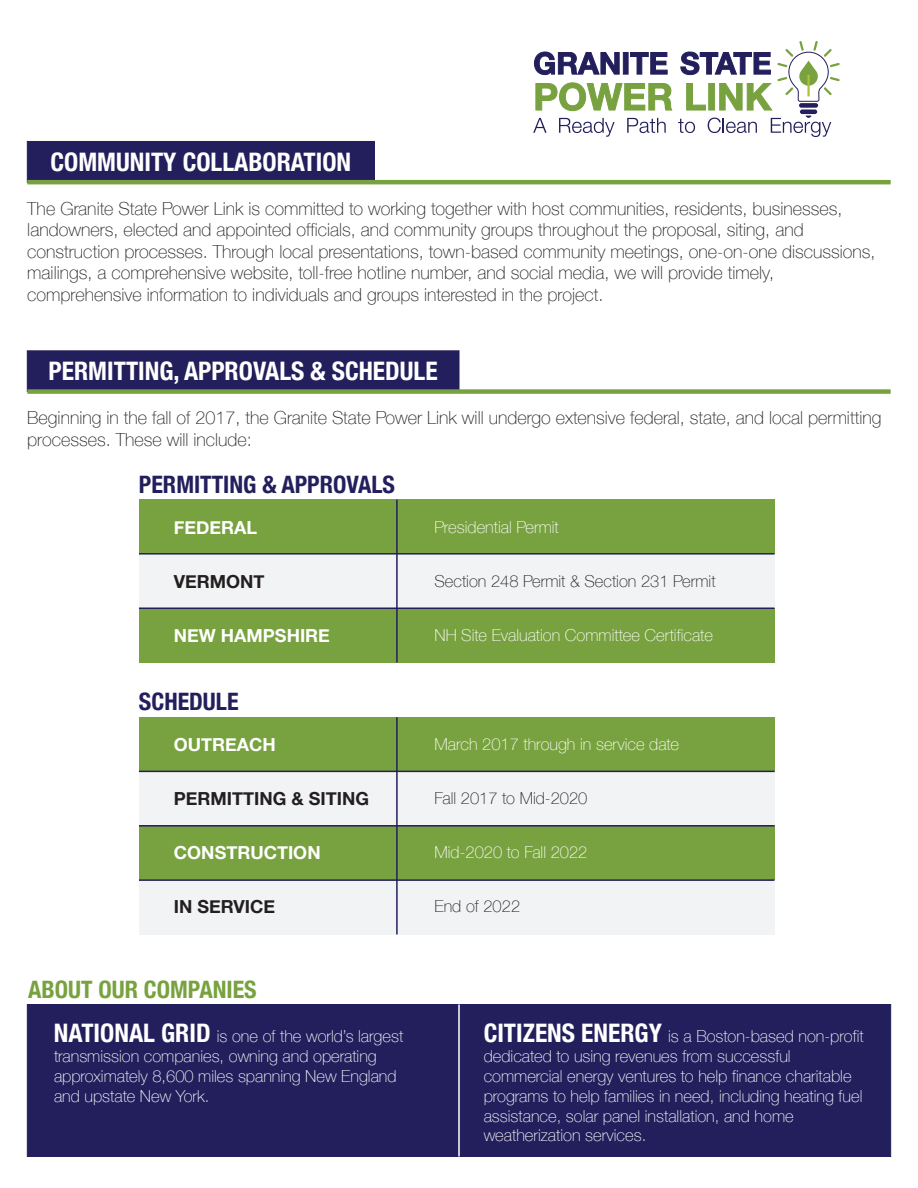
<style>
.page{position:relative;width:918px;height:1188px;background:#fff}
.page>*{position:absolute;margin:0;border:0;box-sizing:border-box;transform-origin:0 0}
.t1{font:700 condensed 25.5px "Helvetica Neue";color:#fff}
.t2{font:700 condensed 24px "Helvetica Neue";color:#231f5c}
.t3{font:700 condensed 24px "Helvetica Neue";color:#78a23f}
.t4{font:100 18px/21.6px "Helvetica Neue";color:#231f20}
.t5{font:700 18px "Helvetica Neue";color:#fff}
.t6{font:700 18px "Helvetica Neue";color:#231f20}
.t7{font:100 16.5px/19.8px "Helvetica Neue";color:#fff}
.t8{font:100 16.5px "Helvetica Neue";color:#231f20}
.s1{font-weight:700;font-stretch:condensed;font-size:25.5px}
</style>
<div class="page">
<div style="left:139px;top:500px;width:635px;height:163px;background:#f2f3f4"></div>
<div style="left:139px;top:608px;width:635px;height:55px;background:#78a23f"></div>
<div style="left:27px;top:141px;width:348px;height:42px;background:#231f5c"></div>
<div style="left:27px;top:1004px;width:864px;height:153px;background:#231f5c"></div>
<svg style="left:533px;top:41px;width:307px;height:96px"></svg>
<hr style="left:27px;top:180px;width:864px;height:4px;background:#78a23f">
<div style="left:27px;top:350px;width:433px;height:42px;background:#231f5c;border:1px solid #231f5c"></div>
<div style="left:27px;top:389px;width:864px;height:5px;background:#78a23f"></div>
<div style="left:139px;top:500px;width:635px;height:54px;background:#78a23f"></div>
<hr style="left:396px;top:500px;width:2px;height:163px;background:#231f5c">
<hr style="left:139px;top:553px;width:635px;height:2px;background:#231f5c">
<hr style="left:139px;top:608px;width:635px;height:1px;background:#231f5c">
<div style="left:139px;top:717px;width:635px;height:217px;background:#f2f3f4"></div>
<div style="left:139px;top:826px;width:635px;height:54px;background:#78a23f"></div>
<div style="left:139px;top:717px;width:635px;height:54px;background:#78a23f"></div>
<hr style="left:396px;top:717px;width:2px;height:217px;background:#231f5c">
<hr style="left:139px;top:771px;width:635px;height:1px;background:#231f5c">
<hr style="left:139px;top:825px;width:635px;height:2px;background:#231f5c">
<hr style="left:139px;top:879px;width:635px;height:2px;background:#231f5c">
<hr style="left:458px;top:1005px;width:2px;height:151px;background:#fff">
<h1 class="t1" style="left:51px;top:146px;width:302px">COMMUNITY COLLABORATION</h1>
<p class="t4" style="left:27px;top:197px;width:850px">The Granite State Power Link is committed to working together with host communities, residents, businesses, landowners, elected and appointed officials, and community groups throughout the proposal, siting, and construction processes. Through local presentations, town-based community meetings, one-on-one discussions, mailings, a comprehensive website, toll-free hotline number, and social media, we will provide timely, comprehensive information to individuals and groups interested in the project.</p>
<h1 class="t1" style="left:49px;top:356px;width:391px">PERMITTING, APPROVALS &amp; SCHEDULE</h1>
<p class="t4" style="left:27px;top:406px;width:856px">Beginning in the fall of 2017, the Granite State Power Link will undergo extensive federal, state, and local permitting processes. These will include:</p>
<h2 class="t2" style="left:139px;top:470px;width:257px">PERMITTING &amp; APPROVALS</h2>
<p class="t5" style="left:174px;top:516px;width:85px">FEDERAL</p>
<p class="t6" style="left:174px;top:570px;width:92px">VERMONT</p>
<p class="t5" style="left:174px;top:624px;width:157px">NEW HAMPSHIRE</p>
<h2 class="t2" style="left:139px;top:687px;width:101px">SCHEDULE</h2>
<p class="t5" style="left:174px;top:734px;width:104px">OUTREACH</p>
<p class="t6" style="left:174px;top:788px;width:197px">PERMITTING &amp; SITING</p>
<p class="t5" style="left:174px;top:842px;width:148px">CONSTRUCTION</p>
<p class="t6" style="left:174px;top:896px;width:103px">IN SERVICE</p>
<h2 class="t3" style="left:28px;top:975px;width:230px">ABOUT OUR COMPANIES</h2>
<p class="t7" style="left:54px;top:1026px;width:351px"><span class="s1">NATIONAL GRID</span> is one of the world’s largest transmission companies, owning and operating approximately 8,600 miles spanning New England and upstate New York.</p>
<p class="t7" style="left:434px;top:517px;width:126px">Presidential Permit</p>
<p class="t8" style="left:434px;top:571px;width:283px">Section 248 Permit &amp; Section 231 Permit</p>
<p class="t7" style="left:434px;top:625px;width:280px">NH Site Evaluation Committee Certificate</p>
<p class="t7" style="left:434px;top:734px;width:246px">March 2017 through in service date</p>
<p class="t8" style="left:434px;top:788px;width:154px">Fall 2017 to Mid-2020</p>
<p class="t7" style="left:434px;top:842px;width:154px">Mid-2020 to Fall 2022</p>
<p class="t8" style="left:434px;top:896px;width:87px">End of 2022</p>
<p class="t7" style="left:484px;top:1026px;width:382px"><span class="s1">CITIZENS ENERGY</span> is a Boston-based non-profit dedicated to using revenues from successful commercial energy ventures to help finance charitable programs to help families in need, including heating fuel assistance, solar panel installation, and home weatherization services.</p>
</div>
